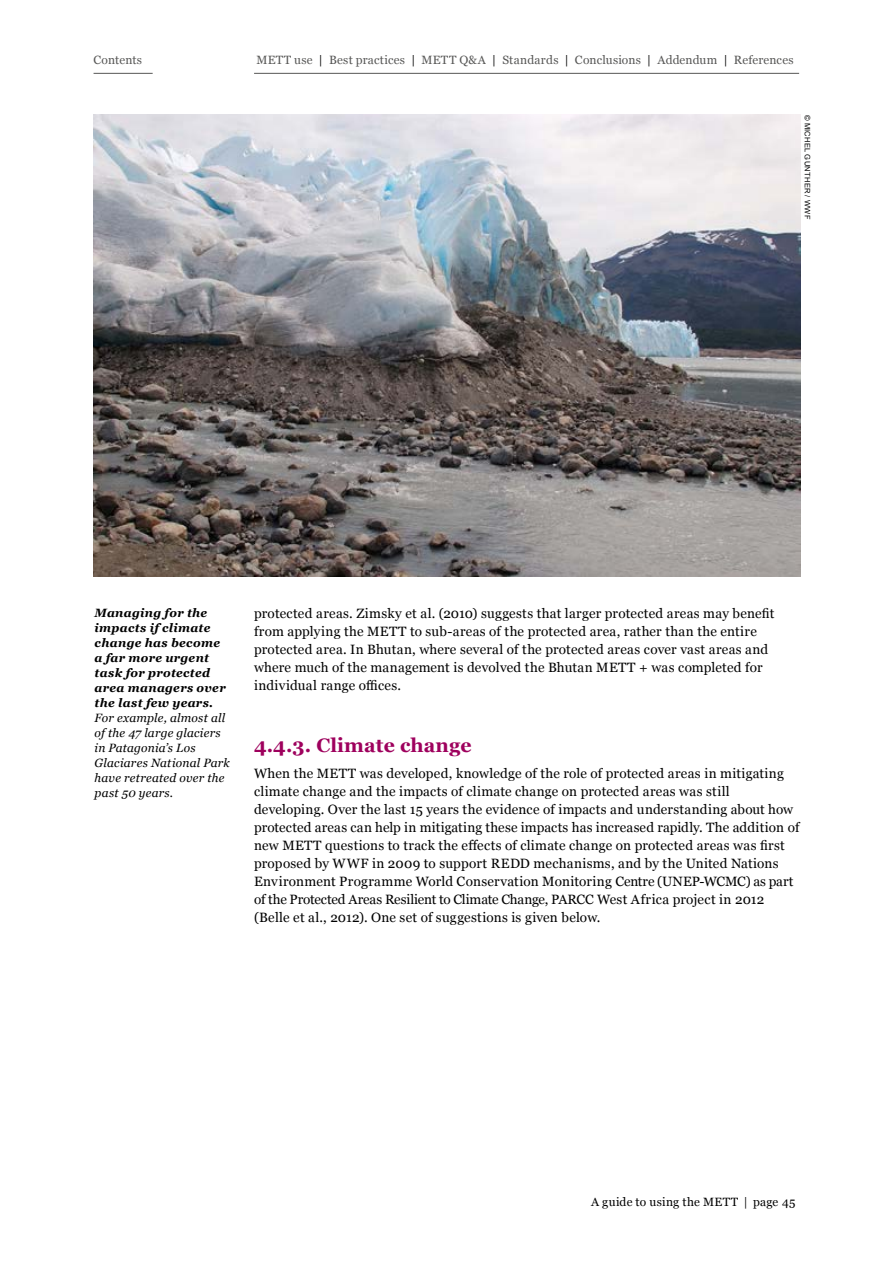
<style>
.page{position:relative;width:893px;height:1263px;background:#fff}
.page>*{position:absolute;margin:0;border:0;box-sizing:border-box;transform-origin:0 0}
.LEVEL_2_HEAD{font:700 19.5px "Georgia";letter-spacing:.005em;color:#9e005d}
.A4_BODY_TEXT{font:13.5px/18px "Georgia";letter-spacing:.015em;color:#000}
.A4_BODY_TEXT-2{font:italic 12px/15px "Georgia";letter-spacing:.015em;color:#000}
.t1{font:12px "Georgia";letter-spacing:.02em;color:#575756}
.t2{font:12px "Georgia";letter-spacing:.02em;color:#000}
.A4_Photo_credit{font:7.5px "Arial";letter-spacing:.035em;color:#000}
.s1{color:#000}
.s2{font-weight:700}
</style>
<div class="page">
<hr style="left:254px;top:73px;width:545px;height:1px;background:#575756">
<hr style="left:94px;top:73px;width:59px;height:1px;background:#575756">
<img style="left:94px;top:115px;width:706px;height:461px">
<p class="t1" style="left:94px;top:51px;width:50px">Contents</p>
<p class="t1" style="left:256px;top:51px;width:539px">METT use <span class="s1">|</span> Best practices <span class="s1">|</span> METT Q&amp;A <span class="s1">|</span> Standards <span class="s1">|</span> Conclusions <span class="s1">|</span> Addendum <span class="s1">|</span> References</p>
<p class="A4_Photo_credit" style="left:812px;top:115px;width:106px;rotate:90deg">© MICHEL GUNTHER / WWF</p>
<p class="A4_BODY_TEXT-2" style="left:95px;top:605px;width:137px"><span class="s2">Managing for the impacts if climate change has become a far more urgent task for protected area managers over the last few years.<br></span>For example, almost all of the 47 large glaciers in Patagonia’s Los<br>Glaciares National Park have retreated over the past 50 years.</p>
<p class="A4_BODY_TEXT" style="left:254px;top:604px;width:522px">protected areas. Zimsky et al. (2010) suggests that larger protected areas may benefit from applying the METT to sub-areas of the protected area, rather than the entire protected area. In Bhutan, where several of the protected areas cover vast areas and where much of the management is devolved the Bhutan METT + was completed for individual range offices.</p>
<p class="LEVEL_2_HEAD" style="left:254px;top:730px;width:219px">4.4.3. Climate change</p>
<p class="A4_BODY_TEXT" style="left:254px;top:764px;width:547px">When the METT was developed, knowledge of the role of protected areas in mitigating climate change and the impacts of climate change on protected areas was still developing. Over the last 15 years the evidence of impacts and understanding about how protected areas can help in mitigating these impacts has increased rapidly. The addition of new METT questions to track the effects of climate change on protected areas was first proposed by WWF in 2009 to support REDD mechanisms, and by the United Nations Environment Programme World Conservation Monitoring Centre (UNEP-WCMC) as part of the Protected Areas Resilient to Climate Change, PARCC West Africa project in 2012 (Belle et al., 2012). One set of suggestions is given below.</p>
<p class="t2" style="left:591px;top:1193px;width:206px">A guide to using the METT ︱ page 45</p>
</div>
